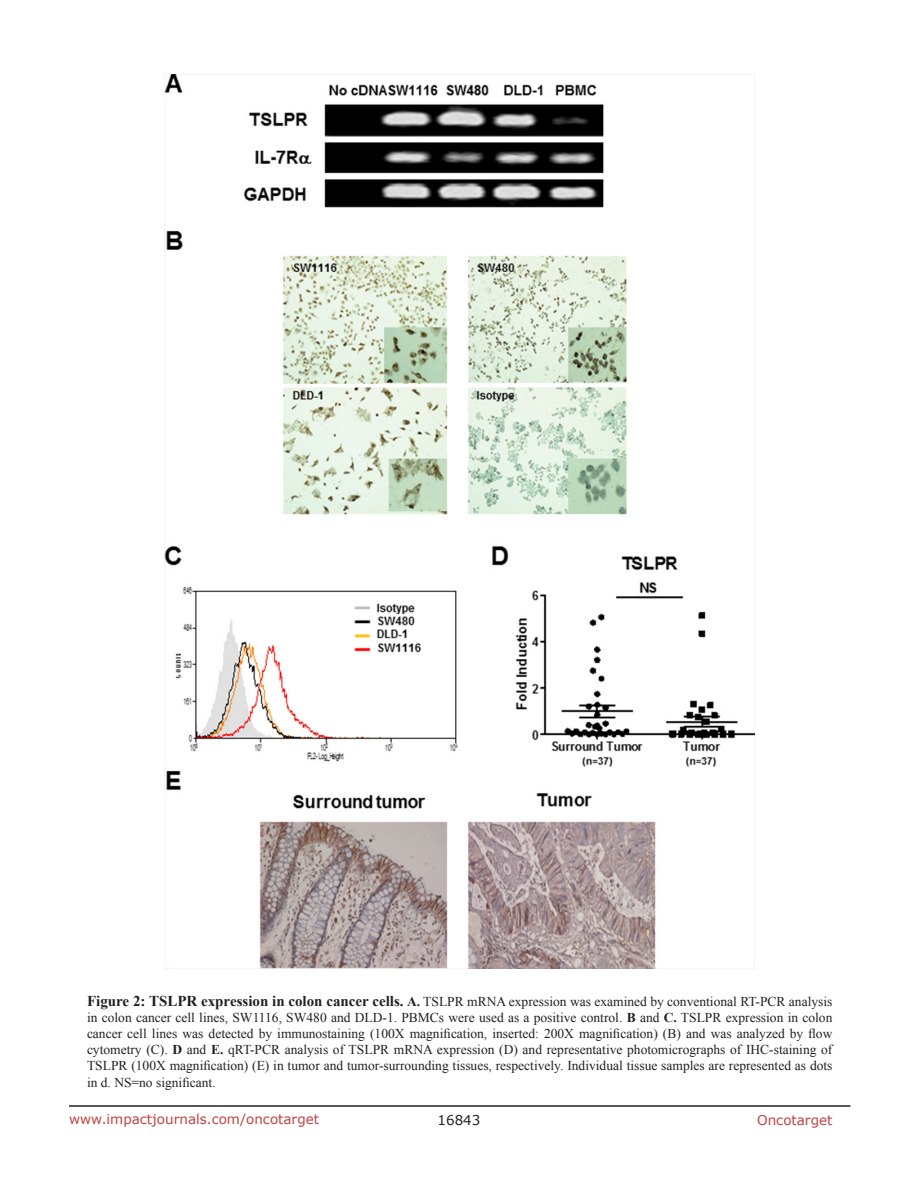
<style>
.page{position:relative;width:918px;height:1188px;background:#fff}
.page>*{position:absolute;margin:0;border:0;box-sizing:border-box;transform-origin:0 0}
.figuretext{font:13.5px/16.2px "Times New Roman";color:#231f20;text-align:justify}
.t1{font:13.5px "Verdana";color:#c24141}
.t2{font:13.5px "Verdana";color:#231f20}
.s1{font-weight:700;font-size:15px}
.s2{font-weight:700}
</style>
<div class="page">
<hr style="left:69px;top:1105px;width:781px;height:2px;background:#231f20">
<img style="left:165px;top:75px;width:590px;height:893px">
<p class="figuretext" style="left:87px;top:993px;width:747px"><span class="s1">Figure 2: TSLPR expression in colon cancer cells.</span> <span class="s2">A.</span> TSLPR mRNA expression was examined by conventional RT-PCR analysis in colon cancer cell lines, SW1116, SW480 and DLD-1. PBMCs were used as a positive control. <span class="s2">B</span> and <span class="s2">C.</span> TSLPR expression in colon cancer cell lines was detected by immunostaining (100X magnification, inserted: 200X magnification) (B) and was analyzed by flow cytometry (C). <span class="s2">D</span> and <span class="s2">E.</span> qRT-PCR analysis of TSLPR mRNA expression (D) and representative photomicrographs of IHC-staining of TSLPR (100X magnification) (E) in tumor and tumor-surrounding tissues, respectively. Individual tissue samples are represented as dots in d. NS=no significant.</p>
<p class="t1" style="left:69px;top:1110px;width:252px">www.impactjournals.com/oncotarget</p>
<p class="t2" style="left:438px;top:1111px;width:44px">16843</p>
<p class="t1" style="left:757px;top:1111px;width:77px">Oncotarget</p>
</div>
